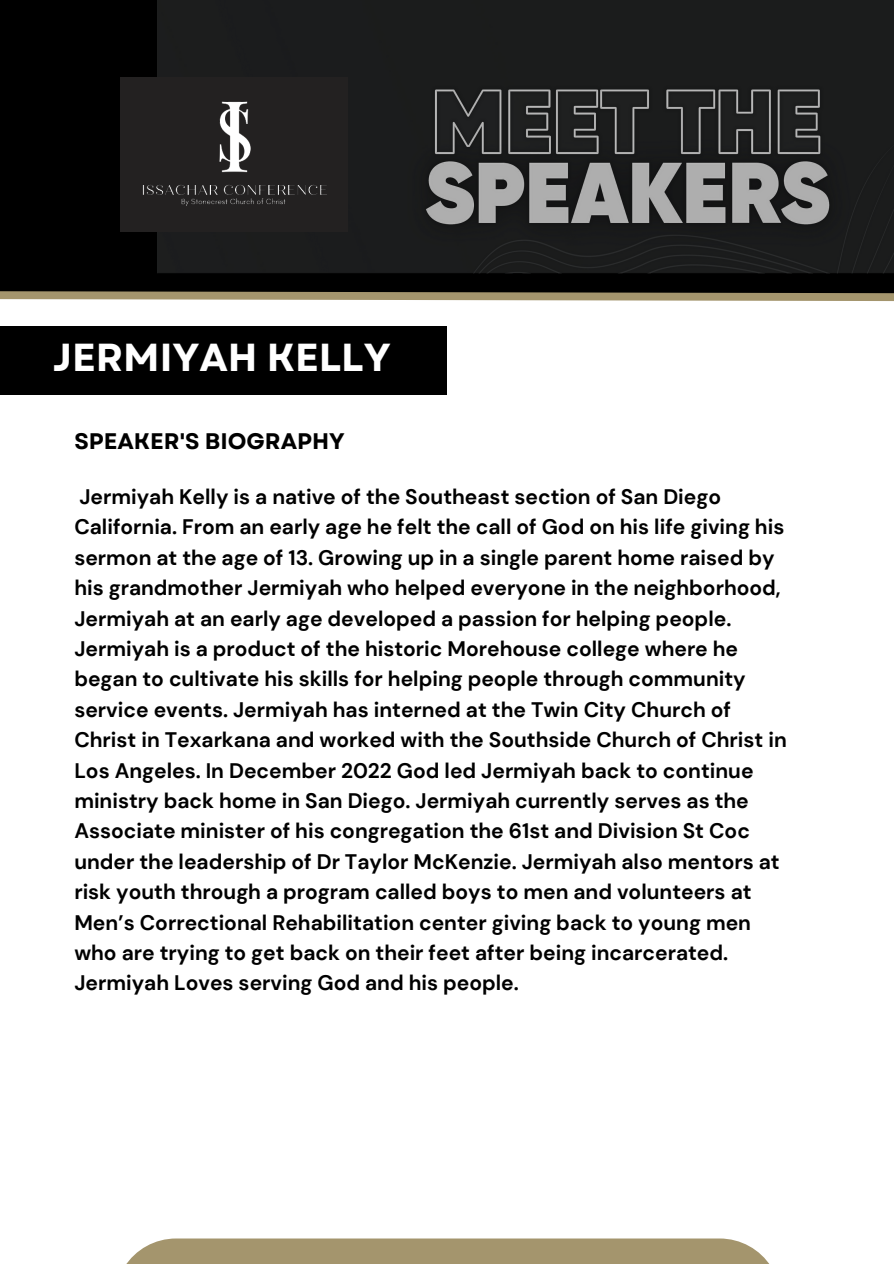
<style>
.page{position:relative;width:894px;height:1264px;background:#fff}
.page>*{position:absolute;margin:0;border:0;box-sizing:border-box;transform-origin:0 0}
.t1{font:700 39px "Garet";color:#fff}
.t2{font:700 22.5px "Garet";color:#000}
.t3{font:700 21px/30.3px "DM Sans";color:#000}
</style>
<div class="page">
<div style="left:90px;top:1238px;width:715px;height:25px;background:#a4956d"></div>
<div style="left:0;top:0;width:893px;height:297px;background:#000"></div>
<img style="left:158px;top:0;width:735px;height:274px">
<div style="left:120px;top:77px;width:227px;height:155px;background:#232121"></div>
<img style="left:142px;top:89px;width:215px;height:133px">
<svg style="left:0;top:291px;width:893px;height:10px;background:#988c6d"></svg>
<div style="left:0;top:326px;width:446px;height:69px;background:#000"></div>
<h2 class="t1" style="left:53px;top:329px;width:339px">JERMIYAH KELLY</h2>
<p class="t2" style="left:74px;top:424px;width:272px">SPEAKER'S BIOGRAPHY</p>
<h1 class="t3" style="left:74px;top:482px;width:713px">Jermiyah Kelly is a native of the Southeast section of San Diego California. From an early age he felt the call of God on his life giving his sermon at the age of 13. Growing up in a single parent home raised by his grandmother Jermiyah who helped everyone in the neighborhood, Jermiyah at an early age developed a passion for helping people.<br>Jermiyah is a product of the historic Morehouse college where he began to cultivate his skills for helping people through community service events. Jermiyah has interned at the Twin City Church of Christ in Texarkana and worked with the Southside Church of Christ in Los Angeles. In December 2022 God led Jermiyah back to continue ministry back home in San Diego. Jermiyah currently serves as the Associate minister of his congregation the 61st and Division St Coc under the leadership of Dr Taylor McKenzie. Jermiyah also mentors at risk youth through a program called boys to men and volunteers at Men’s Correctional Rehabilitation center giving back to young men who are trying to get back on their feet after being incarcerated.<br>Jermiyah Loves serving God and his people.</h1>
</div>
